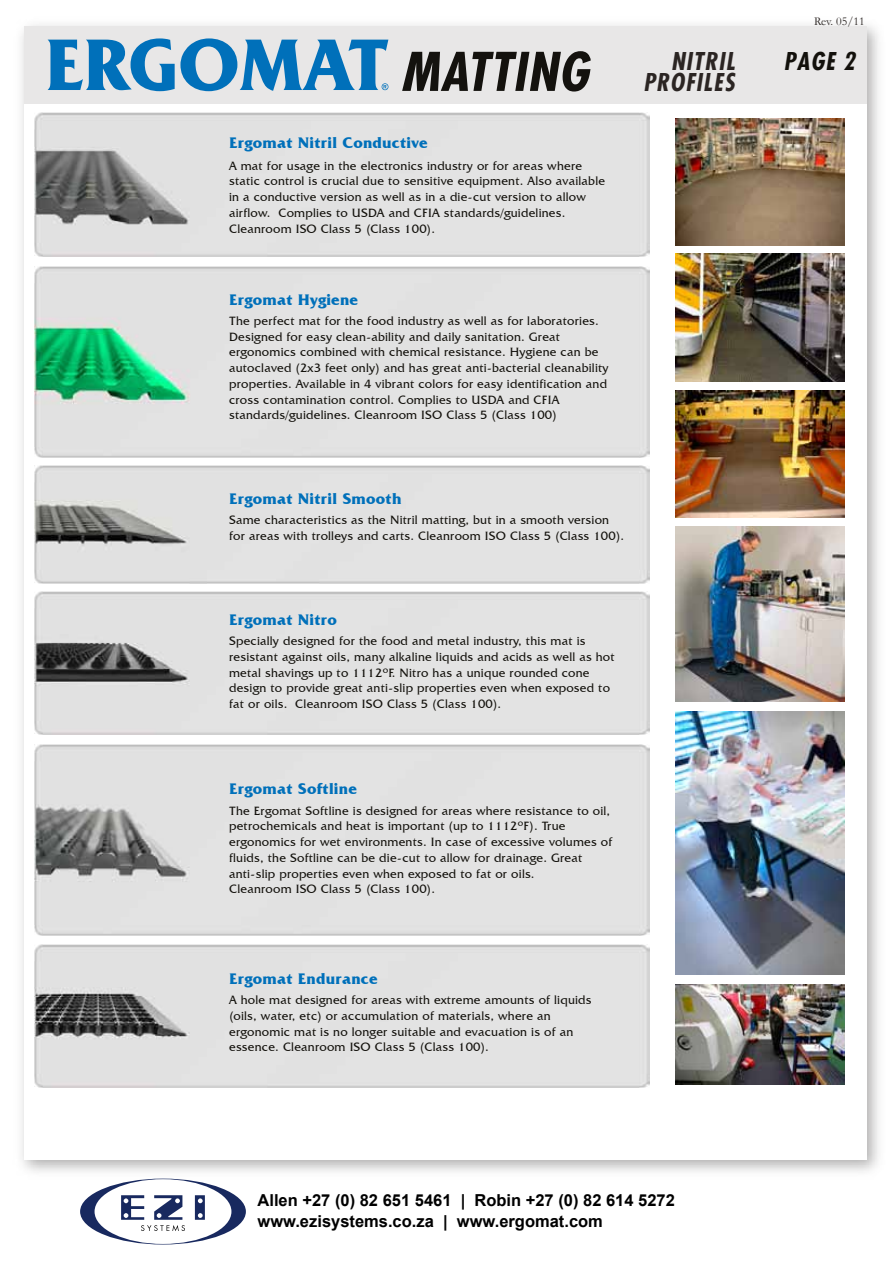
<style>
.page{position:relative;width:893px;height:1263px;background:#fff}
.page>*{position:absolute;margin:0;border:0;box-sizing:border-box;transform-origin:0 0}
.t1{font:700 74.25px "Friz Quadrata IT Cby BT";letter-spacing:-.015em;color:#0070ba}
.t2{font:italic 700 condensed 51.9px "Futura";letter-spacing:.02em;color:#14120e}
.t3{font:italic 700 condensed 24px/21px "Futura";letter-spacing:.05em;color:#2b2523;text-align:right}
.t4{font:italic 700 condensed 24px "Futura";color:#13110c}
.t5{font:700 16.5px/21px "Arial";color:#000}
.t6{font:700 15.75px "Friz Quadrata IT Cby BT";letter-spacing:.015em;color:#0070ba}
.t7{font:12.3px/15.8px "Friz Quadrata IT Cby BT";letter-spacing:.015em;color:#13110c}
.t8{font:12px "Garamond";color:#2b2523}
</style>
<div class="page">
<div style="left:24px;top:26px;width:842px;height:78px;background:#e8e7e7"></div>
<svg style="left:382px;top:83px;width:6px;height:7px"></svg>
<img style="left:34px;top:266px;width:616px;height:191px">
<img style="left:35px;top:466px;width:615px;height:117px">
<img style="left:34px;top:113px;width:615px;height:143px">
<img style="left:34px;top:591px;width:616px;height:144px">
<img style="left:34px;top:744px;width:616px;height:192px">
<img style="left:34px;top:944px;width:616px;height:143px">
<img style="left:676px;top:526px;width:169px;height:176px">
<img style="left:676px;top:119px;width:169px;height:126px">
<img style="left:676px;top:391px;width:169px;height:126px">
<img style="left:676px;top:711px;width:169px;height:263px">
<img style="left:676px;top:253px;width:169px;height:129px">
<img style="left:676px;top:984px;width:169px;height:100px">
<svg style="left:80px;top:1178px;width:166px;height:66px"></svg>
<h1 class="t1" style="left:44px;top:19px;width:346px">ERGOMAT</h1>
<p class="t8" style="left:814px;top:13px;width:52px">Rev. 05/11</p>
<h2 class="t2" style="left:401px;top:40px;width:189px">MATTING</h2>
<h3 class="t3" style="left:643px;top:50px;width:93px">NITRIL<br>PROFILES</h3>
<h3 class="t4" style="left:784px;top:46px;width:72px">PAGE 2</h3>
<p class="t6" style="left:229px;top:133px;width:200px">Ergomat Nitril Conductive</p>
<p class="t7" style="left:229px;top:157px;width:378px">A mat for usage in the electronics industry or for areas where static control is crucial due to sensitive equipment. Also available in a conductive version as well as in a die-cut version to allow airflow. Complies to USDA and CFIA standards/guidelines.<br>Cleanroom ISO Class 5 (Class 100).</p>
<p class="t6" style="left:229px;top:290px;width:131px">Ergomat Hygiene</p>
<p class="t7" style="left:229px;top:313px;width:381px">The perfect mat for the food industry as well as for laboratories.<br>Designed for easy clean-ability and daily sanitation. Great ergonomics combined with chemical resistance. Hygiene can be autoclaved (2x3 feet only) and has great anti-bacterial cleanability properties. Available in 4 vibrant colors for easy identification and cross contamination control. Complies to USDA and CFIA standards/guidelines. Cleanroom ISO Class 5 (Class 100)</p>
<p class="t6" style="left:229px;top:489px;width:174px">Ergomat Nitril Smooth</p>
<p class="t7" style="left:229px;top:512px;width:397px">Same characteristics as the Nitril matting, but in a smooth version for areas with trolleys and carts. Cleanroom ISO Class 5 (Class 100).</p>
<p class="t6" style="left:229px;top:610px;width:109px">Ergomat Nitro</p>
<p class="t7" style="left:229px;top:633px;width:387px">Specially designed for the food and metal industry, this mat is resistant against oils, many alkaline liquids and acids as well as hot metal shavings up to 1112ºF. Nitro has a unique rounded cone design to provide great anti-slip properties even when exposed to fat or oils. Cleanroom ISO Class 5 (Class 100).</p>
<p class="t6" style="left:229px;top:779px;width:129px">Ergomat Softline</p>
<p class="t7" style="left:229px;top:802px;width:385px">The Ergomat Softline is designed for areas where resistance to oil, petrochemicals and heat is important (up to 1112ºF). True ergonomics for wet environments. In case of excessive volumes of fluids, the Softline can be die-cut to allow for drainage. Great anti-slip properties even when exposed to fat or oils.<br>Cleanroom ISO Class 5 (Class 100).</p>
<p class="t6" style="left:229px;top:969px;width:150px">Ergomat Endurance</p>
<p class="t7" style="left:229px;top:992px;width:364px">A hole mat designed for areas with extreme amounts of liquids (oils, water, etc) or accumulation of materials, where an ergonomic mat is no longer suitable and evacuation is of an essence. Cleanroom ISO Class 5 (Class 100).</p>
<h3 class="t5" style="left:257px;top:1190px;width:419px">Allen +27 (0) 82 651 5461 | Robin +27 (0) 82 614 5272 www.ezisystems.co.za | www.ergomat.com</h3>
</div>
